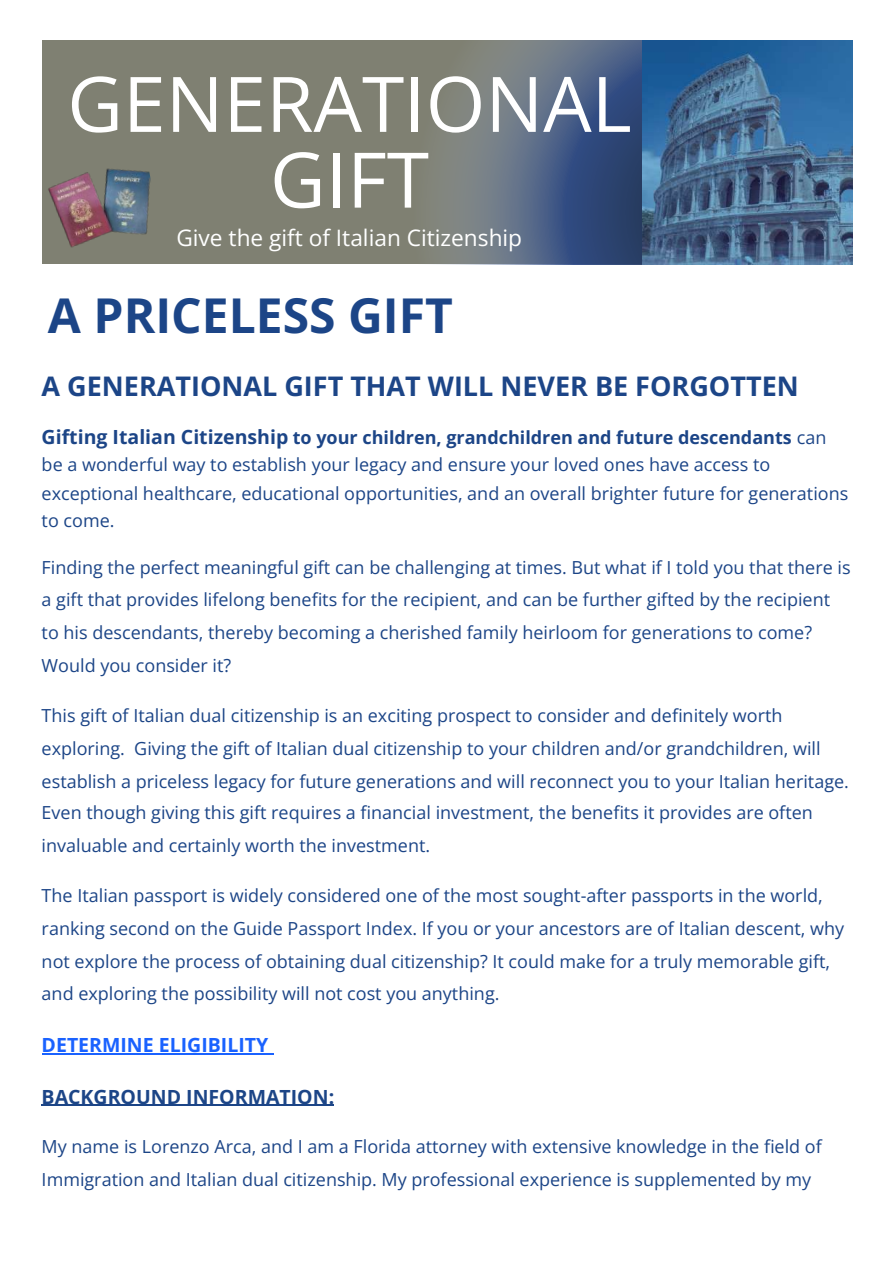
<style>
.page{position:relative;width:894px;height:1263px;background:#fff}
.page>*{position:absolute;margin:0;border:0;box-sizing:border-box;transform-origin:0 0}
.t1{font:76.65px/75.8px "Open Sans";color:#fff;text-align:center}
.t2{font:700 48px "Open Sans";color:#1c4587}
.t3{font:700 27px "Open Sans";color:#1c4587}
.t4{font:22.65px "Open Sans";color:#fff}
.t5{font:700 19.5px "Open Sans";color:#1c4587}
.t6{font:700 19.5px "Open Sans";color:#1a62ff}
.t7{font:18px/32.7px "Open Sans";color:#1c4587}
.s1{font-weight:700;font-size:19.5px}
.s2{font-weight:700}
</style>
<div class="page">
<hr style="left:42px;top:1053px;width:231px;height:1px;background:#1a62ff">
<hr style="left:42px;top:1105px;width:292px;height:1px;background:#1c4587">
<div style="left:42px;top:40px;width:810px;height:224px;background:#7f8072"></div>
<svg style="left:436px;top:40px;width:206px;height:224px"></svg>
<img style="left:642px;top:40px;width:210px;height:224px">
<img style="left:48px;top:168px;width:103px;height:80px">
<h1 class="t1" style="left:67px;top:64px;width:565px">GENERATIONAL<br>GIFT</h1>
<p class="t4" style="left:176px;top:222px;width:347px">Give the gift of Italian Citizenship</p>
<h2 class="t2" style="left:48px;top:282px;width:406px">A PRICELESS GIFT</h2>
<h3 class="t3" style="left:42px;top:367px;width:758px">A GENERATIONAL GIFT THAT WILL NEVER BE FORGOTTEN</h3>
<p class="t7" style="left:42px;top:424px;width:808px;line-height:27.3px"><span class="s1">Gifting Italian Citizenship</span> <span class="s2">to your children, grandchildren and future descendants</span> can be a wonderful way to establish your legacy and ensure your loved ones have access to exceptional healthcare, educational opportunities, and an overall brighter future for generations to come.</p>
<p class="t7" style="left:42px;top:550px;width:810px">Finding the perfect meaningful gift can be challenging at times. But what if I told you that there is a gift that provides lifelong benefits for the recipient, and can be further gifted by the recipient to his descendants, thereby becoming a cherished family heirloom for generations to come?<br>Would you consider it?</p>
<p class="t7" style="left:42px;top:699px;width:808px">This gift of Italian dual citizenship is an exciting prospect to consider and defi nitely worth exploring. Giving the gift of Italian dual citizenship to your children and/or grandchildren, will establish a priceless legacy for future generations and will reconnect you to your Italian heritage.<br>Even though giving this gift requires a fi nancial investment, the benefits it provides are often invaluable and certainly worth the investment.</p>
<p class="t7" style="left:42px;top:879px;width:803px">The Italian passport is widely considered one of the most sought-after passports in the world, ranking second on the Guide Passport Index. If you or your ancestors are of Italian descent, why not explore the process of obtaining dual citizenship? It could make for a truly memorable gift, and exploring the possibility will not cost you anything.</p>
<p class="t6" style="left:42px;top:1031px;width:228px">DETERMINE ELIGIBILITY</p>
<p class="t5" style="left:42px;top:1083px;width:294px">BACKGROUND INFORMATION:</p>
<p class="t7" style="left:42px;top:1130px;width:781px">My name is Lorenzo Arca, and I am a Florida attorney with extensive knowledge in the field of<br>Immigration and Italian dual citizenship. My professional experience is supplemented by my</p>
</div>
